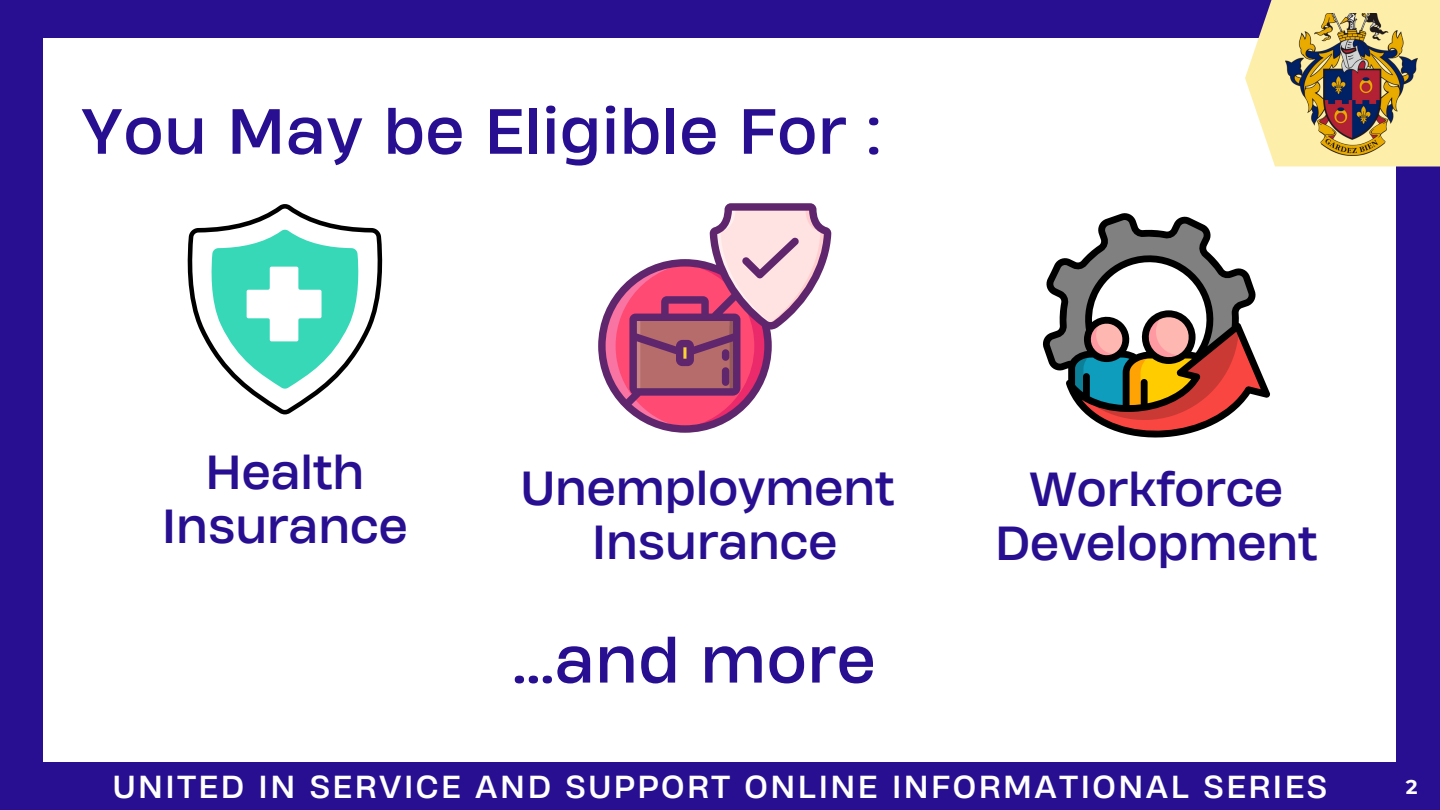
<style>
.page{position:relative;width:1440px;height:810px;background:#280f91}
.page>*{position:absolute;margin:0;border:0;box-sizing:border-box;transform-origin:0 0}
.t1{font:60px "Heading Now 74";letter-spacing:.015em;color:#280f91}
.t2{font:45px/54px "Heading Now 74";color:#280f91;text-align:center}
.t3{font:30px "Heading Now 74";letter-spacing:.085em;color:#fff}
.t4{font:700 20px "Montserrat";color:#fff}
</style>
<div class="page">
<div style="left:43px;top:38px;width:1353px;height:734px;background:#fff"></div>
<svg style="left:1245px;top:0;width:195px;height:166px"></svg>
<img style="left:1285px;top:14px;width:132px;height:142px">
<svg style="left:1043px;top:213px;width:227px;height:225px"></svg>
<svg style="left:598px;top:203px;width:233px;height:230px"></svg>
<svg style="left:602px;top:207px;width:226px;height:222px"></svg>
<svg style="left:187px;top:204px;width:196px;height:210px"></svg>
<div style="left:0;top:763px;width:1440px;height:47px;background:#280f91"></div>
<p class="t1" style="left:81px;top:91px;width:801px">You May be Eligible For :</p>
<p class="t2" style="left:162px;top:444px;width:247px">Health<br>Insurance</p>
<h1 class="t2" style="left:521px;top:461px;width:375px">Unemployment<br>Insurance</h1>
<p class="t1" style="left:513px;top:620px;width:364px">...and more</p>
<h2 class="t2" style="left:995px;top:462px;width:324px">Workforce<br>Development</h2>
<p class="t3" style="left:113px;top:766px;width:1216px">UNITED IN SERVICE AND SUPPORT ONLINE INFORMATIONAL SERIES</p>
<p class="t4" style="left:1406px;top:774px;width:13px">2</p>
</div>
